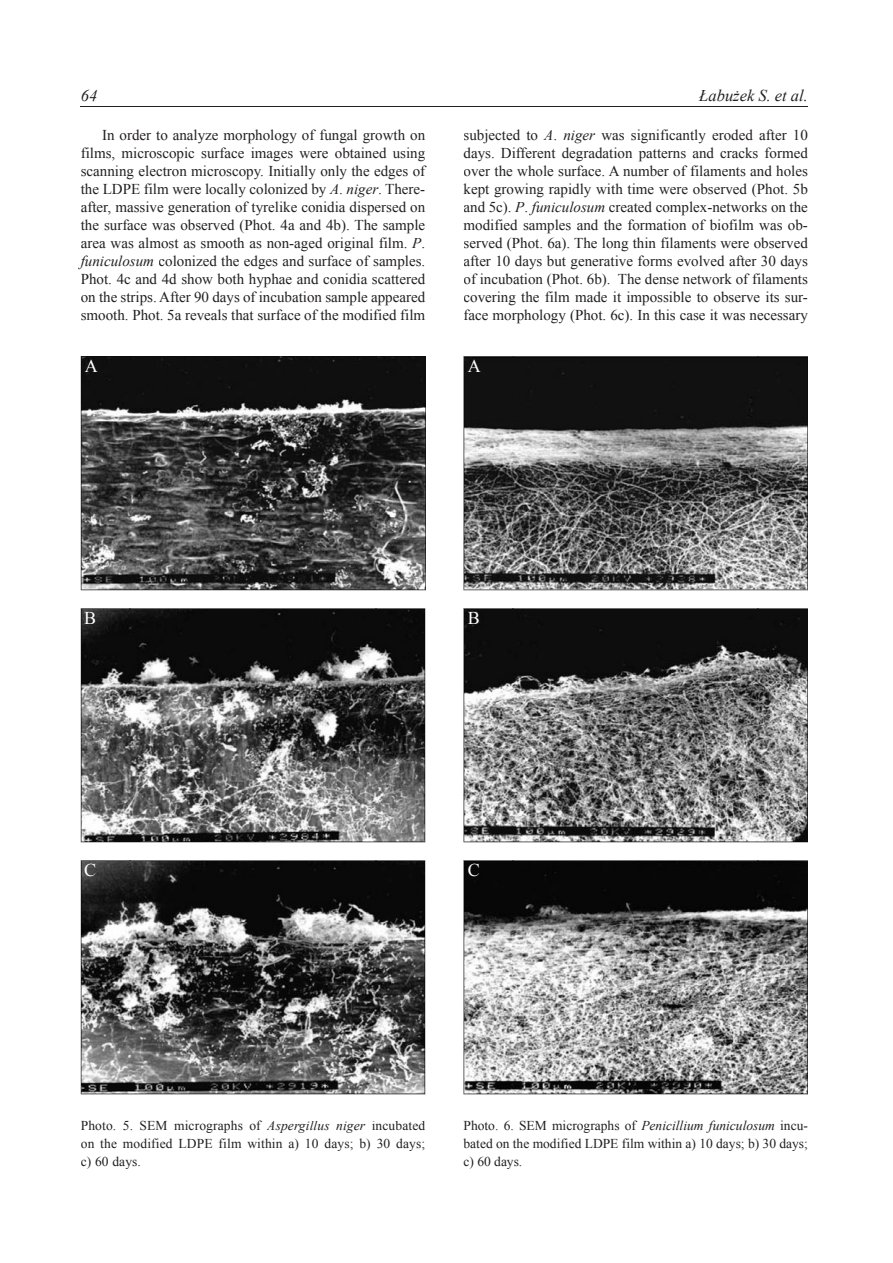
<style>
.page{position:relative;width:893px;height:1263px;background:#fff}
.page>*{position:absolute;margin:0;border:0;box-sizing:border-box;transform-origin:0 0}
.t1{font:18px "Times New Roman";color:#fff}
.t2{font:italic 16.5px "Times New Roman";color:#231f20}
.t3{font:15px/18px "Times New Roman";color:#231f20;text-align:justify}
.t4{font:13.5px/18px "Times New Roman";letter-spacing:.01em;color:#231f20;text-align:justify}
.s1{font-style:italic}
</style>
<div class="page">
<hr style="left:81px;top:106px;width:727px;height:1px;background:#231f20">
<svg style="left:81px;top:356px;width:345px;height:186px"></svg>
<img style="left:81px;top:542px;width:345px;height:48px">
<img style="left:81px;top:357px;width:50px;height:187px">
<img style="left:376px;top:357px;width:50px;height:187px">
<div style="left:130px;top:357px;width:247px;height:47px;background:#0f0f0f"></div>
<svg style="left:81px;top:860px;width:344px;height:186px"></svg>
<img style="left:81px;top:1046px;width:344px;height:48px">
<img style="left:81px;top:861px;width:50px;height:187px">
<img style="left:375px;top:861px;width:50px;height:187px">
<img style="left:130px;top:861px;width:246px;height:47px">
<svg style="left:81px;top:608px;width:344px;height:186px"></svg>
<img style="left:81px;top:794px;width:344px;height:48px">
<img style="left:81px;top:609px;width:50px;height:187px">
<img style="left:375px;top:609px;width:50px;height:187px">
<div style="left:130px;top:609px;width:246px;height:47px;background:#0b0b0b"></div>
<svg style="left:463px;top:356px;width:345px;height:234px"></svg>
<img style="left:464px;top:542px;width:344px;height:48px">
<img style="left:464px;top:357px;width:49px;height:187px">
<img style="left:758px;top:357px;width:50px;height:187px">
<div style="left:512px;top:357px;width:247px;height:47px;background:#111"></div>
<svg style="left:463px;top:608px;width:345px;height:234px"></svg>
<img style="left:464px;top:794px;width:344px;height:48px">
<img style="left:464px;top:609px;width:49px;height:187px">
<img style="left:758px;top:609px;width:50px;height:187px">
<div style="left:512px;top:609px;width:247px;height:47px;background:#0d0d0d"></div>
<svg style="left:463px;top:860px;width:345px;height:234px"></svg>
<img style="left:464px;top:1046px;width:344px;height:48px">
<img style="left:464px;top:861px;width:49px;height:187px">
<img style="left:758px;top:861px;width:50px;height:187px">
<div style="left:512px;top:861px;width:247px;height:47px;background:#070707"></div>
<p class="t2" style="left:81px;top:84px;width:18px">64</p>
<p class="t2" style="left:699px;top:84px;width:110px">Łabużek S. et al.</p>
<p class="t3" style="left:81px;top:126px;width:346px;text-indent:21px">In order to analyze morphology of fungal growth on films, microscopic surface images were obtained using scanning electron microscopy. Initially only the edges of the LDPE film were locally colonized by <span class="s1">A</span>. <span class="s1">niger</span>. There&shy;after, massive generation of tyrelike conidia dispersed on the surface was observed (Phot. 4a and 4b). The sample area was almost as smooth as non-aged original film. <span class="s1">P</span>. <span class="s1">funiculosum</span> colonized the edges and surface of samples.<br>Phot. 4c and 4d show both hyphae and conidia scattered on the strips. After 90 days of incubation sample appeared smooth. Phot. 5a reveals that surface of the modified film</p>
<p class="t3" style="left:463px;top:126px;width:346px">subjected to <span class="s1">A</span>. <span class="s1">niger</span> was significantly eroded after 10 days. Different degradation patterns and cracks formed over the whole surface. A number of filaments and holes kept growing rapidly with time were observed (Phot. 5b and 5c). <span class="s1">P</span>. <span class="s1">funiculosum</span> created complex-networks on the modified samples and the formation of biofilm was ob&shy;served (Phot. 6a). The long thin filaments were observed after 10 days but generative forms evolved after 30 days of incubation (Phot. 6b). The dense network of filaments covering the film made it impossible to observe its sur&shy;face morphology (Phot. 6c). In this case it was necessary</p>
<p class="t1" style="left:85px;top:354px;width:14px">A</p>
<p class="t1" style="left:468px;top:354px;width:14px">A</p>
<p class="t1" style="left:84px;top:606px;width:14px">B</p>
<p class="t1" style="left:468px;top:606px;width:14px">B</p>
<p class="t1" style="left:84px;top:858px;width:14px">C</p>
<p class="t1" style="left:468px;top:858px;width:14px">C</p>
<p class="t4" style="left:81px;top:1116px;width:181px">Photo. 5. SEM micrographs of</p>
<p class="t4" style="left:81px;top:1116px;width:346px;text-indent:186px"><span class="s1">Aspergillus niger</span> incubated on the modified LDPE film within a) 10 days; b) 30 days; c) 60 days.</p>
<p class="t4" style="left:463px;top:1116px;width:346px">Photo. 6. SEM micrographs of <span class="s1">Penicillium funiculosum</span> incu&shy;bated on the modified LDPE film within a) 10 days; b) 30 days; c) 60 days.</p>
</div>
